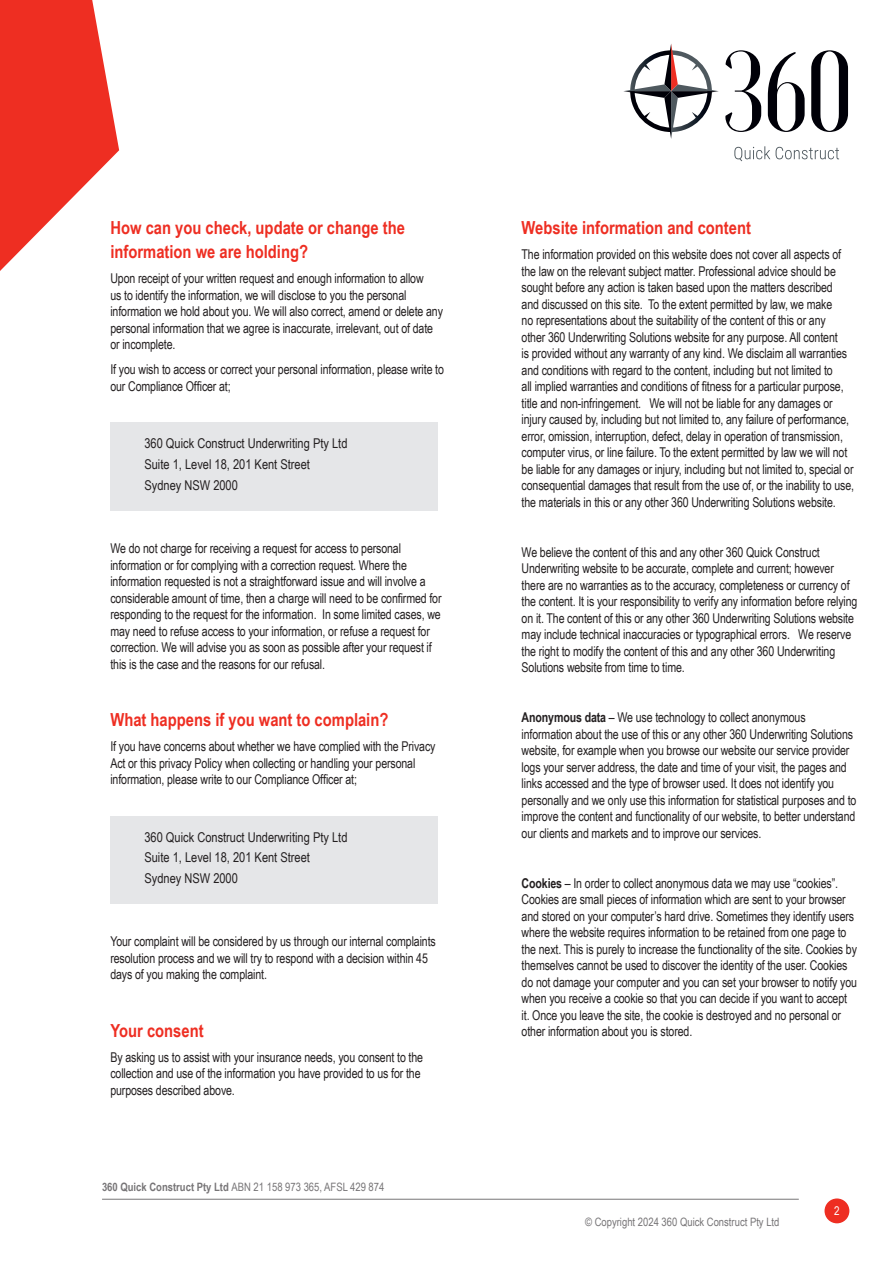
<style>
.page{position:relative;width:893px;height:1263px;background:#fff}
.page>*{position:absolute;margin:0;border:0;box-sizing:border-box;transform-origin:0 0}
.Secondary_Sub_-_Roboto{font:700 18px/24px "Arial Narrow";color:#ee2e22}
.Body_Copy{font:13.5px/16.5px "Arial Narrow";letter-spacing:-.01em;color:#231f20;scale:.96 1}
.Contact_Address{font:13.5px "Arial Narrow";color:#231f20}
.t1{font:12px "Arial Narrow";color:#fff}
.t2{font:11.55px "Arial Narrow";color:#777577}
.s1{font-weight:700}
</style>
<div class="page">
<svg style="left:0;top:0;width:119px;height:271px"></svg>
<div style="left:824px;top:1198px;width:25px;height:25px;background:#ee2e22;border-radius:50%"></div>
<svg style="left:768px;top:52px;width:37px;height:80px"></svg>
<svg style="left:811px;top:50px;width:37px;height:82px"></svg>
<svg style="left:725px;top:50px;width:36px;height:82px"></svg>
<svg style="left:623px;top:44px;width:96px;height:95px"></svg>
<svg style="left:734px;top:146px;width:36px;height:15px"></svg>
<svg style="left:776px;top:147px;width:63px;height:12px"></svg>
<hr style="left:102px;top:1199px;width:697px;height:1px;background:#777577">
<div style="left:110px;top:422px;width:328px;height:47px;background:#e5e6e8"></div>
<div style="left:110px;top:464px;width:328px;height:47px;background:#e5e6e8"></div>
<div style="left:110px;top:816px;width:328px;height:46px;background:#e5e6e8"></div>
<div style="left:110px;top:857px;width:328px;height:47px;background:#e5e6e8"></div>
<p class="Secondary_Sub_-_Roboto" style="left:110px;top:215px;width:296px">How can you check, update or change the information we are holding?</p>
<p class="Body_Copy" style="left:110px;top:270px;width:348px">Upon receipt of your written request and enough information to allow<br>us to identify the information, we will disclose to you the personal information we hold about you. We will also correct, amend or delete any personal information that we agree is inaccurate, irrelevant, out of date or incomplete.</p>
<p class="Body_Copy" style="left:110px;top:361px;width:349px">If you wish to access or correct your personal information, please write to our Compliance Officer at;</p>
<p class="Contact_Address" style="left:144px;top:434px;width:205px">360 Quick Construct Underwriting Pty Ltd</p>
<p class="Contact_Address" style="left:144px;top:454px;width:167px">Suite 1, Level 18, 201 Kent Street</p>
<p class="Contact_Address" style="left:144px;top:475px;width:95px">Sydney NSW 2000</p>
<p class="Body_Copy" style="left:110px;top:539px;width:346px">We do not charge for receiving a request for access to personal information or for complying with a correction request. Where the information requested is not a straightforward issue and will involve a considerable amount of time, then a charge will need to be confirmed for responding to the request for the information.   In some limited cases, we may need to refuse access to your information, or refuse a request for correction. We will advise you as soon as possible after your request if this is the case and the reasons for our refusal.</p>
<p class="Secondary_Sub_-_Roboto" style="left:110px;top:707px;width:280px">What happens if you want to complain?</p>
<p class="Body_Copy" style="left:110px;top:737px;width:340px">If you have concerns about whether we have complied with the Privacy<br>Act or this privacy Policy when collecting or handling your personal information, please write to our Compliance Officer at;</p>
<p class="Contact_Address" style="left:144px;top:827px;width:205px">360 Quick Construct Underwriting Pty Ltd</p>
<p class="Contact_Address" style="left:144px;top:848px;width:167px">Suite 1, Level 18, 201 Kent Street</p>
<p class="Contact_Address" style="left:144px;top:868px;width:95px">Sydney NSW 2000</p>
<p class="Body_Copy" style="left:110px;top:933px;width:341px">Your complaint will be considered by us through our internal complaints resolution process and we will try to respond with a decision within 45 days of you making the complaint.</p>
<p class="Secondary_Sub_-_Roboto" style="left:110px;top:1018px;width:95px">Your consent</p>
<p class="Body_Copy" style="left:110px;top:1048px;width:327px">By asking us to assist with your insurance needs, you consent to the collection and use of the information you have provided to us for the purposes described above.</p>
<p class="t2" style="left:102px;top:1178px;width:284px"><span class="s1">360 Quick Construct Pty Ltd</span> ABN 21 158 973 365, AFSL 429 874</p>
<p class="Secondary_Sub_-_Roboto" style="left:522px;top:215px;width:231px">Website information and content</p>
<p class="Body_Copy" style="left:522px;top:246px;width:348px">The information provided on this website does not cover all aspects of the law on the relevant subject matter. Professional advice should be sought before any action is taken based upon the matters described<br>and discussed on this site.   To the extent permitted by law, we make<br>no representations about the suitability of the content of this or any<br>other 360 Underwriting Solutions website for any purpose. All content<br>is provided without any warranty of any kind. We disclaim all warranties and conditions with regard to the content, including but not limited to<br>all implied warranties and conditions of fitness for a particular purpose, title and non-infringement.    We will not be liable for any damages or injury caused by, including but not limited to, any failure of performance, error, omission, interruption, defect, delay in operation of transmission, computer virus, or line failure. To the extent permitted by law we will not be liable for any damages or injury, including but not limited to, special or consequential damages that result from the use of, or the inability to use, the materials in this or any other 360 Underwriting Solutions website.</p>
<p class="Body_Copy" style="left:522px;top:543px;width:351px">We believe the content of this and any other 360 Quick Construct Underwriting website to be accurate, complete and current; however there are no warranties as to the accuracy, completeness or currency of the content. It is your responsibility to verify any information before relying on it. The content of this or any other 360 Underwriting Solutions website may include technical inaccuracies or typographical errors.    We reserve the right to modify the content of this and any other 360 Underwriting Solutions website from time to time.</p>
<p class="Body_Copy" style="left:522px;top:709px;width:350px"><span class="s1">Anonymous data</span> – We use technology to collect anonymous information about the use of this or any other 360 Underwriting Solutions website, for example when you browse our website our service provider logs your server address, the date and time of your visit, the pages and links accessed and the type of browser used. It does not identify you personally and we only use this information for statistical purposes and to improve the content and functionality of our website, to better understand our clients and markets and to improve our services.</p>
<p class="Body_Copy" style="left:522px;top:874px;width:351px"><span class="s1">Cookies</span> – In order to collect anonymous data we may use “cookies”.<br>Cookies are small pieces of information which are sent to your browser and stored on your computer’s hard drive. Sometimes they identify users where the website requires information to be retained from one page to the next. This is purely to increase the functionality of the site. Cookies by themselves cannot be used to discover the identity of the user. Cookies do not damage your computer and you can set your browser to notify you when you receive a cookie so that you can decide if you want to accept it. Once you leave the site, the cookie is destroyed and no personal or other information about you is stored.</p>
<p class="t2" style="left:585px;top:1213px;width:196px">© Copyright 2024 360 Quick Construct Pty Ltd</p>
<p class="t1" style="left:834px;top:1202px;width:7px">2</p>
</div>
